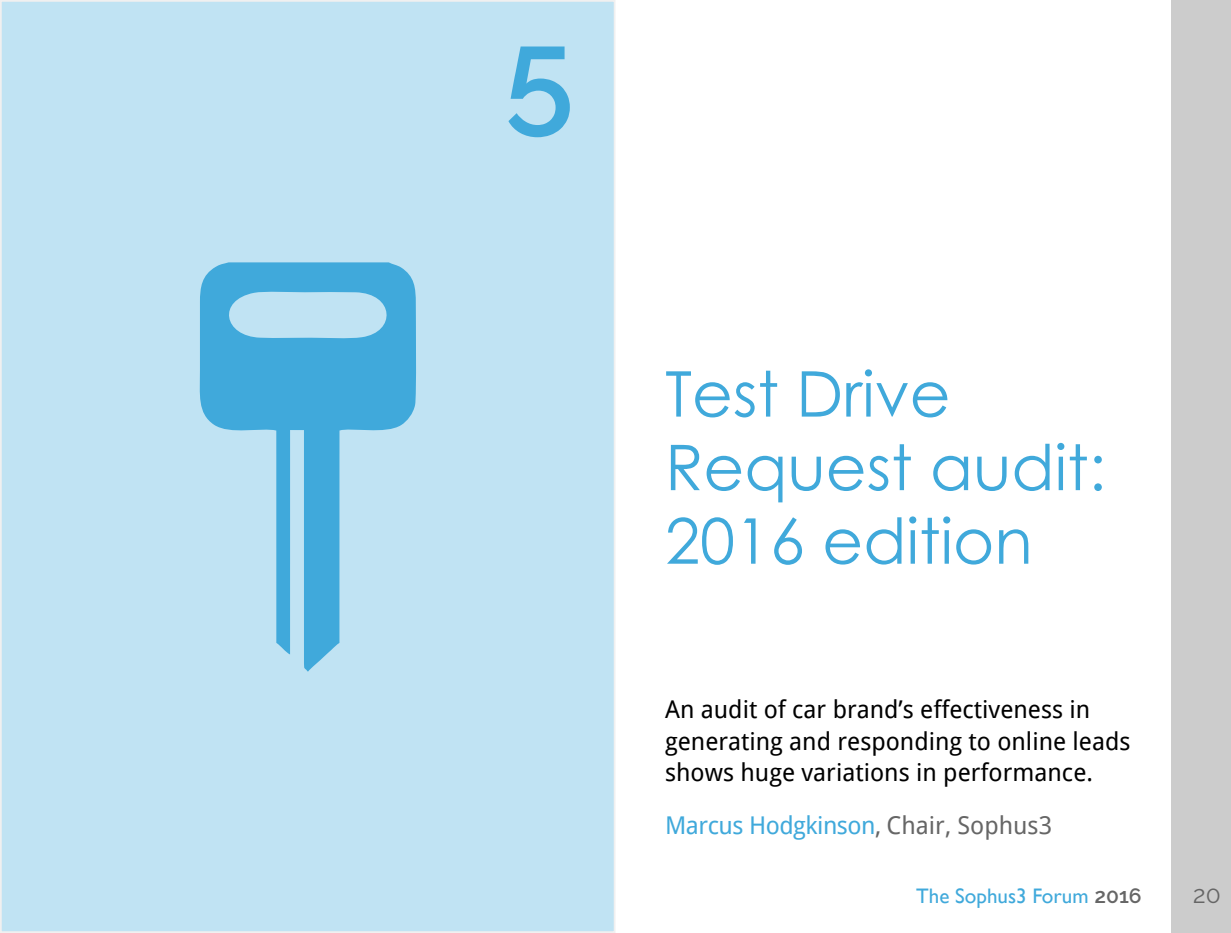
<style>
.page{position:relative;width:1231px;height:933px;background:#fff}
.page>*{position:absolute;margin:0;border:0;box-sizing:border-box;transform-origin:0 0}
.t1{font:600 126px "Raleway";color:#40a9db}
.t2{font:63px/73.5px "Century Gothic";color:#40a9db}
.t3{font:24.5px/31.5px "Droid Sans";color:#000}
.t4{font:24.5px "Droid Sans";letter-spacing:-.02em;color:#40a9db}
.t5{font:24.5px "Raleway";color:#666}
.t6{font:21px "Gill Sans";color:#40a9db}
.s1{color:#666}
.s2{font-family:"Raleway";font-weight:600;color:#666}
</style>
<div class="page">
<div style="left:1171px;top:0;width:59px;height:933px;background:#ccc"></div>
<div style="left:1px;top:1px;width:613px;height:931px;background:#c0e3f3"></div>
<svg style="left:199px;top:262px;width:217px;height:410px"></svg>
<h1 class="t1" style="left:504px;top:2px;width:71px">5</h1>
<h2 class="t2" style="left:665px;top:356px;width:442px">Test Drive<br>Request audit:<br>2016 edition</h2>
<p class="t3" style="left:665px;top:693px;width:467px">An audit of car brand’s effectiveness in generating and responding to online leads shows huge variations in performance.</p>
<p class="t4" style="left:665px;top:808px;width:388px">Marcus Hodgkinson<span class="s1">, Chair, Sophus3</span></p>
<p class="t6" style="left:916px;top:884px;width:227px">The Sophus3 Forum <span class="s2">2016</span></p>
<p class="t5" style="left:1192px;top:880px;width:30px">20</p>
</div>
